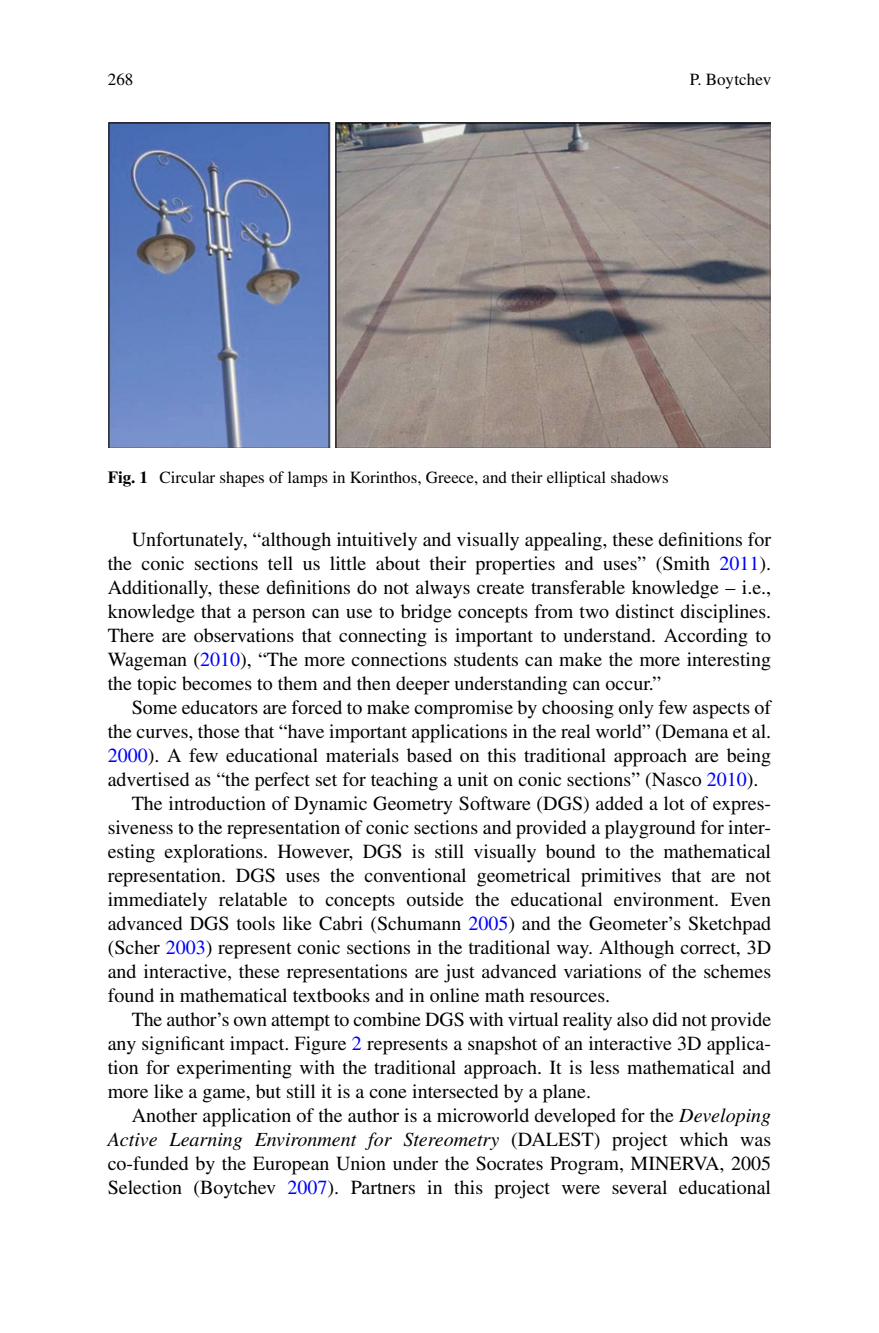
<style>
.page{position:relative;width:879px;height:1333px;background:#fff}
.page>*{position:absolute;margin:0;border:0;box-sizing:border-box;transform-origin:0 0}
.t1{font:20px/24px "Times";color:#000;text-align:justify}
.t2{font:italic 20px "Times";color:#000}
.t3{font:17px "Times";color:#000}
.s1{font-weight:700}
.s2{color:#0000fa}
.s3{font-style:italic}
.s4{font-style:normal}
</style>
<div class="page">
<img style="left:109px;top:122px;width:661px;height:326px">
<p class="t3" style="left:108px;top:73px;width:27px">268</p>
<p class="t3" style="left:689px;top:73px;width:83px">P. Boytchev</p>
<p class="t3" style="left:108px;top:471px;width:562px"><span class="s1">Fig. 1</span> Circular shapes of lamps in Korinthos, Greece, and their elliptical shadows</p>
<p class="t1" style="left:108px;top:529px;width:665px;text-indent:24px">Unfortunately, “although intuitively and visually appealing, these definitions for the conic sections tell us little about their properties and uses” (Smith <span class="s2">2011</span>).<br>Additionally, these definitions do not always create transferable knowledge – i.e., knowledge that a person can use to bridge concepts from two distinct disciplines.<br>There are observations that connecting is important to understand. According to Wageman (<span class="s2">2010</span>), “The more connections students can make the more interesting the topic becomes to them and then deeper understanding can occur.”</p>
<p class="t1" style="left:132px;top:697px;width:641px">Some educators are forced to make compromise by choosing only few aspects of</p>
<p class="t1" style="left:108px;top:721px;width:665px">the curves, those that “have important applications in the real world” (Demana et al.</p>
<p class="t1" style="left:108px;top:745px;width:665px"><span class="s2">2000</span>). A few educational materials based on this traditional approach are being</p>
<p class="t1" style="left:108px;top:769px;width:652px">advertised as “the perfect set for teaching a unit on conic sections” (Nasco <span class="s2">2010</span>).</p>
<p class="t1" style="left:132px;top:793px;width:641px">The introduction of Dynamic Geometry Software (DGS) added a lot of expres-</p>
<p class="t1" style="left:108px;top:817px;width:665px">siveness to the representation of conic sections and provided a playground for inter-</p>
<p class="t1" style="left:108px;top:841px;width:665px">esting explorations. However, DGS is still visually bound to the mathematical</p>
<p class="t1" style="left:108px;top:865px;width:665px">representation. DGS uses the conventional geometrical primitives that are not</p>
<p class="t1" style="left:108px;top:889px;width:665px">immediately relatable to concepts outside the educational environment. Even</p>
<p class="t1" style="left:108px;top:913px;width:665px">advanced DGS tools like Cabri (Schumann <span class="s2">2005</span>) and the Geometer’s Sketchpad</p>
<p class="t1" style="left:108px;top:937px;width:665px">(Scher <span class="s2">2003</span>) represent conic sections in the traditional way. Although correct, 3D</p>
<p class="t1" style="left:108px;top:961px;width:665px">and interactive, these representations are just advanced variations of the schemes</p>
<p class="t1" style="left:108px;top:985px;width:504px">found in mathematical textbooks and in online math resources.</p>
<p class="t1" style="left:132px;top:1009px;width:641px">The author’s own attempt to combine DGS with virtual reality also did not provide</p>
<p class="t1" style="left:108px;top:1033px;width:665px">any significant impact. Figure <span class="s2">2</span> represents a snapshot of an interactive 3D applica-</p>
<p class="t1" style="left:108px;top:1057px;width:665px">tion for experimenting with the traditional approach. It is less mathematical and</p>
<p class="t1" style="left:108px;top:1081px;width:485px">more like a game, but still it is a cone intersected by a plane.</p>
<p class="t1" style="left:132px;top:1105px;width:641px">Another application of the author is a microworld developed for the <span class="s3">Developing</span></p>
<p class="t2" style="left:108px;top:1131px;width:665px">Active Learning Environment for Stereometry <span class="s4">(DALEST) project which was</span></p>
<p class="t1" style="left:108px;top:1153px;width:665px">co-funded by the European Union under the Socrates Program, MINERVA, 2005</p>
<p class="t1" style="left:108px;top:1177px;width:665px">Selection (Boytchev <span class="s2">2007</span>). Partners in this project were several educational</p>
</div>
